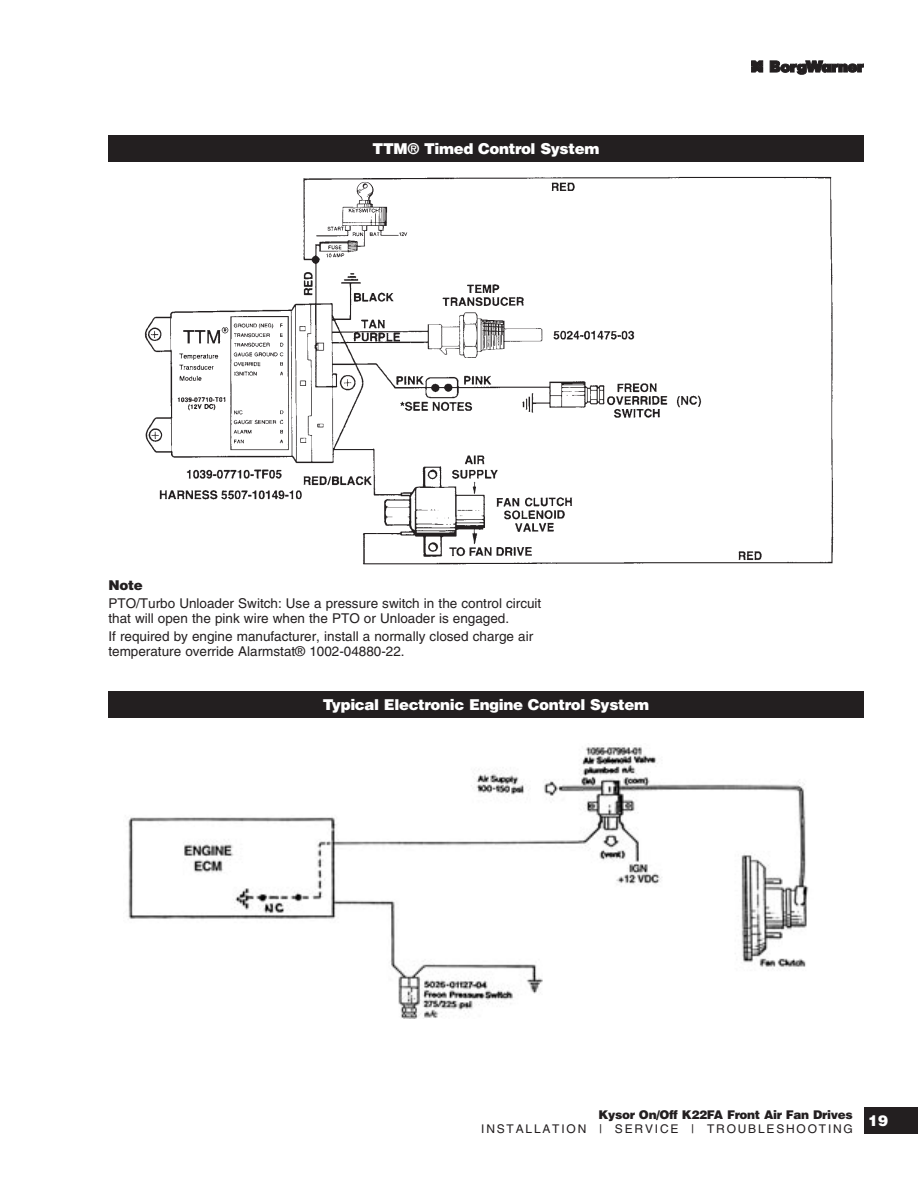
<style>
.page{position:relative;width:918px;height:1188px;background:#fff}
.page>*{position:absolute;margin:0;border:0;box-sizing:border-box;transform-origin:0 0}
.t1{font:900 15px "Helvetica LT Std";letter-spacing:-.025em;color:#fff}
.t2{font:13.5px/15px "Helvetica LT Std";color:#231f20}
.t3{font:900 13.5px "Helvetica LT Std";color:#231f20}
.t4{font:12px "Helvetica LT Std";letter-spacing:.15em;color:#231f20}
.t5{font:900 12px "Helvetica LT Std";letter-spacing:-.025em;color:#231f20}
</style>
<div class="page">
<div style="left:864px;top:1107px;width:54px;height:27px;background:#231f20"></div>
<svg style="left:770px;top:61px;width:94px;height:13px"></svg>
<svg style="left:752px;top:61px;width:11px;height:11px"></svg>
<img style="left:144px;top:176px;width:690px;height:389px">
<img style="left:128px;top:743px;width:681px;height:276px">
<div style="left:108px;top:135px;width:756px;height:27px;background:#231f20"></div>
<div style="left:108px;top:692px;width:756px;height:26px;background:#231f20"></div>
<p class="t1" style="left:373px;top:139px;width:228px">TTM® Timed Control System</p>
<p class="t3" style="left:108px;top:577px;width:36px">Note</p>
<p class="t2" style="left:108px;top:596px;width:434px">PTO/Turbo Unloader Switch: Use a pressure switch in the control circuit that will open the pink wire when the PTO or Unloader is engaged.</p>
<p class="t2" style="left:108px;top:629px;width:426px">If required by engine manufacturer, install a normally closed charge air temperature override Alarmstat® 1002-04880-22.</p>
<p class="t1" style="left:323px;top:695px;width:328px">Typical Electronic Engine Control System</p>
<p class="t5" style="left:598px;top:1107px;width:256px">Kysor On/Off K22FA Front Air Fan Drives</p>
<p class="t4" style="left:481px;top:1122px;width:373px">INSTALLATION | SERVICE | TROUBLESHOOTING</p>
<p class="t1" style="left:868px;top:1111px;width:22px">19</p>
</div>
